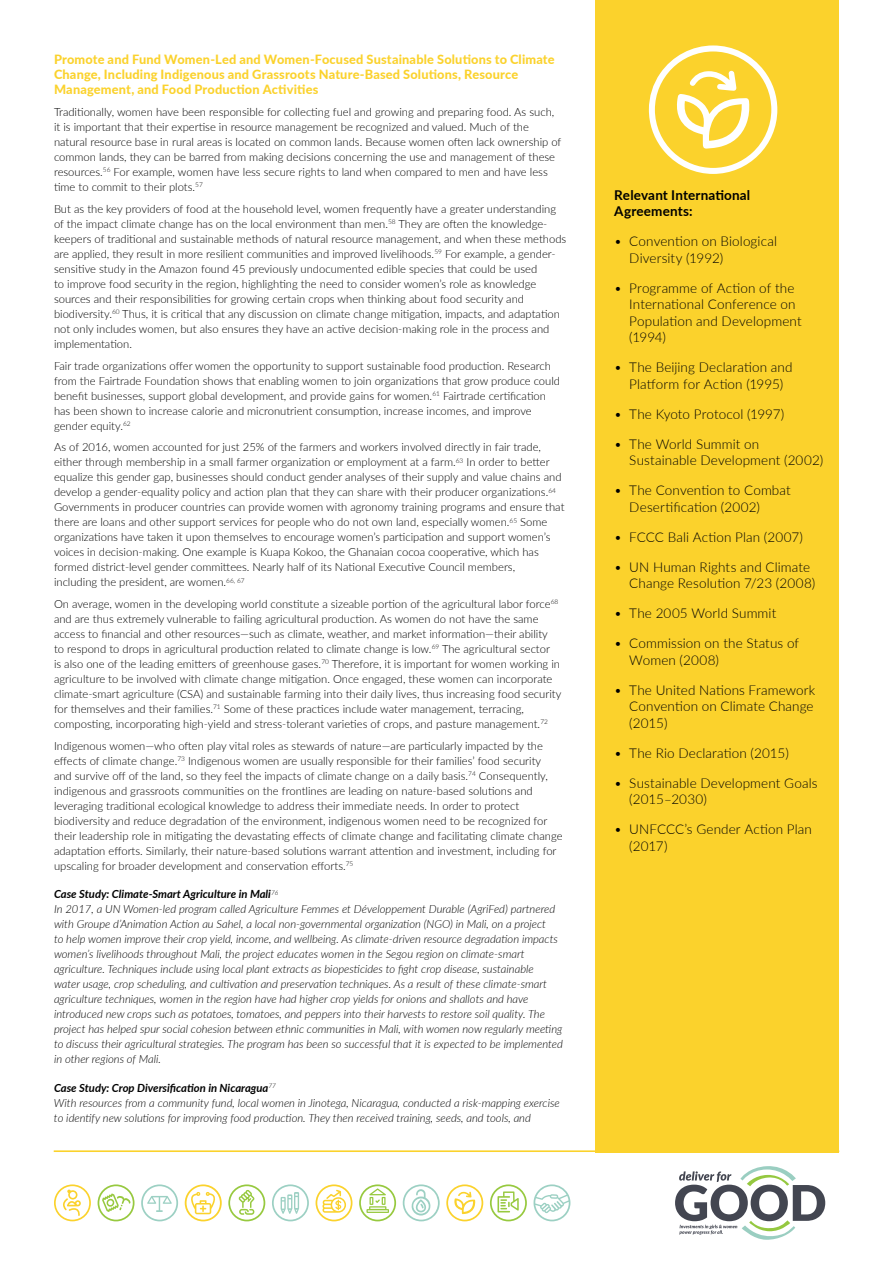
<style>
.page{position:relative;width:893px;height:1263px;background:#fff}
.page>*{position:absolute;margin:0;border:0;box-sizing:border-box;transform-origin:0 0}
.t1{font:300 13.5px/16.5px "Lato";letter-spacing:.01em;color:#000}
.t2{font:700 13.5px/16.5px "Lato";letter-spacing:.01em;color:#000}
.t3{font:800 12.75px/15px "Lato";letter-spacing:.015em;color:#fbd22c}
.t4{font:300 11.25px/15px "Lato";color:#000}
.t5{font:italic 300 11.25px/15px "Lato";color:#000}
.s1{font-weight:700}
</style>
<div class="page">
<hr style="left:54px;top:1150px;width:785px;height:2px;background:#fbd22c">
<div style="left:595px;top:0;width:244px;height:1152px;background:#fbd22c"></div>
<svg style="left:141px;top:1184px;width:37px;height:37px"></svg>
<svg style="left:98px;top:1184px;width:37px;height:37px"></svg>
<svg style="left:228px;top:1184px;width:37px;height:37px"></svg>
<svg style="left:359px;top:1184px;width:37px;height:37px"></svg>
<svg style="left:54px;top:1184px;width:37px;height:37px"></svg>
<svg style="left:490px;top:1184px;width:37px;height:37px"></svg>
<svg style="left:533px;top:1184px;width:37px;height:37px"></svg>
<svg style="left:272px;top:1184px;width:37px;height:37px"></svg>
<svg style="left:403px;top:1184px;width:37px;height:37px"></svg>
<svg style="left:446px;top:1184px;width:37px;height:37px"></svg>
<svg style="left:185px;top:1184px;width:37px;height:37px"></svg>
<svg style="left:316px;top:1184px;width:36px;height:37px"></svg>
<svg style="left:675px;top:1166px;width:150px;height:74px"></svg>
<svg style="left:649px;top:45px;width:128px;height:129px"></svg>
<p class="t3" style="left:54px;top:52px;width:502px">Promote and Fund Women-Led and Women-Focused Sustainable Solutions to Climate<br>Change, Including Indigenous and Grassroots Nature-Based Solutions, Resource<br>Management, and Food Production Activities</p>
<p class="t4" style="left:54px;top:104px;width:509px">Traditionally, women have been responsible for collecting fuel and growing and preparing food. As such, it is important that their expertise in resource management be recognized and valued. Much of the natural resource base in rural areas is located on common lands. Because women often lack ownership of common lands, they can be barred from making decisions concerning the use and management of these resources.<sup>56</sup> For example, women have less secure rights to land when compared to men and have less time to commit to their plots.<sup>57</sup></p>
<p class="t4" style="left:54px;top:201px;width:514px">But as the key providers of food at the household level, women frequently have a greater understanding of the impact climate change has on the local environment than men.<sup>58</sup> They are often the knowledge&shy;keepers of traditional and sustainable methods of natural resource management, and when these methods are applied, they result in more resilient communities and improved livelihoods.<sup>59</sup> For example, a gender&shy;sensitive study in the Amazon found 45 previously undocumented edible species that could be used<br>to improve food security in the region, highlighting the need to consider women’s role as knowledge sources and their responsibilities for growing certain crops when thinking about food security and biodiversity.<sup>60</sup> Thus, it is critical that any discussion on climate change mitigation, impacts, and adaptation not only includes women, but also ensures they have an active decision-making role in the process and implementation.</p>
<p class="t4" style="left:54px;top:358px;width:508px">Fair trade organizations offer women the opportunity to support sustainable food production. Research from the Fairtrade Foundation shows that enabling women to join organizations that grow produce could benefit businesses, support global development, and provide gains for women.<sup>61</sup> Fairtrade certification has been shown to increase calorie and micronutrient consumption, increase incomes, and improve gender equity.<sup>62</sup></p>
<p class="t4" style="left:54px;top:439px;width:512px">As of 2016, women accounted for just 25% of the farmers and workers involved directly in fair trade, either through membership in a small farmer organization or employment at a farm.<sup>63</sup> In order to better equalize this gender gap, businesses should conduct gender analyses of their supply and value chains and develop a gender-equality policy and action plan that they can share with their producer organizations.<sup>64<br></sup>Governments in producer countries can provide women with agronomy training programs and ensure that there are loans and other support services for people who do not own land, especially women.<sup>65</sup> Some organizations have taken it upon themselves to encourage women’s participation and support women’s voices in decision-making. One example is Kuapa Kokoo, the Ghanaian cocoa cooperative, which has formed district-level gender committees. Nearly half of its National Executive Council members,<br>including the president, are women.<sup>66,</sup> <sup>67</sup></p>
<p class="t4" style="left:54px;top:596px;width:509px">On average, women in the developing world constitute a sizeable portion of the agricultural labor force<sup>68 </sup>and are thus extremely vulnerable to failing agricultural production. As women do not have the same access to financial and other resources—such as climate, weather, and market information—their ability<br>to respond to drops in agricultural production related to climate change is low.<sup>69</sup> The agricultural sector<br>is also one of the leading emitters of greenhouse gases.<sup>70</sup> Therefore, it is important for women working in agriculture to be involved with climate change mitigation. Once engaged, these women can incorporate climate-smart agriculture (CSA) and sustainable farming into their daily lives, thus increasing food security for themselves and their families.<sup>71</sup> Some of these practices include water management, terracing, composting, incorporating high-yield and stress-tolerant varieties of crops, and pasture management.<sup>72</sup></p>
<p class="t4" style="left:54px;top:738px;width:510px">Indigenous women—who often play vital roles as stewards of nature—are particularly impacted by the effects of climate change.<sup>73</sup> Indigenous women are usually responsible for their families’ food security<br>and survive off of the land, so they feel the impacts of climate change on a daily basis.<sup>74</sup> Consequently, indigenous and grassroots communities on the frontlines are leading on nature-based solutions and leveraging traditional ecological knowledge to address their immediate needs. In order to protect biodiversity and reduce degradation of the environment, indigenous women need to be recognized for their leadership role in mitigating the devastating effects of climate change and facilitating climate change adaptation efforts. Similarly, their nature-based solutions warrant attention and investment, including for upscaling for broader development and conservation efforts.<sup>75</sup></p>
<p class="t5" style="left:54px;top:886px;width:510px"><span class="s1">Case Study: Climate-Smart Agriculture in Mali</span><sup>76<br></sup>In 2017, a UN Women-led program called Agriculture Femmes et Développement Durable (AgriFed) partnered with Groupe d’Animation Action au Sahel, a local non-governmental organization (NGO) in Mali, on a project<br>to help women improve their crop yield, income, and wellbeing. As climate-driven resource degradation impacts women’s livelihoods throughout Mali, the project educates women in the Segou region on climate-smart agriculture. Techniques include using local plant extracts as biopesticides to fight crop disease, sustainable<br>water usage, crop scheduling, and cultivation and preservation techniques. As a result of these climate-smart agriculture techniques, women in the region have had higher crop yields for onions and shallots and have introduced new crops such as potatoes, tomatoes, and peppers into their harvests to restore soil quality. The project has helped spur social cohesion between ethnic communities in Mali, with women now regularly meeting to discuss their agricultural strategies. The program has been so successful that it is expected to be implemented in other regions of Mali.</p>
<p class="t5" style="left:54px;top:1080px;width:507px"><span class="s1">Case Study: Crop Diversification in Nicaragua</span><sup>77<br></sup>With resources from a community fund, local women in Jinotega, Nicaragua, conducted a risk-mapping exercise to identify new solutions for improving food production. They then received training, seeds, and tools, and</p>
<p class="t2" style="left:614px;top:186px;width:137px">Relevant International<br>Agreements:</p>
<p class="t1" style="left:629px;top:233px;width:149px;text-indent:-15px">• Convention on Biological<br>Diversity (1992)</p>
<p class="t1" style="left:629px;top:279px;width:174px;text-indent:-15px">• Programme of Action of the<br>International Conference on<br>Population and Development (1994)</p>
<p class="t1" style="left:614px;top:359px;width:180px;text-align:center">• The Beijing Declaration and<br>Platform for Action (1995)</p>
<p class="t1" style="left:614px;top:405px;width:172px">• The Kyoto Protocol (1997)</p>
<p class="t1" style="left:629px;top:435px;width:195px;text-indent:-15px">• The World Summit on<br>Sustainable Development (2002)</p>
<p class="t1" style="left:629px;top:482px;width:163px;text-indent:-15px">• The Convention to Combat<br>Desertification (2002)</p>
<p class="t1" style="left:614px;top:528px;width:190px">• FCCC Bali Action Plan (2007)</p>
<p class="t1" style="left:629px;top:558px;width:188px;text-indent:-15px">• UN Human Rights and Climate<br>Change Resolution 7/23 (2008)</p>
<p class="t1" style="left:614px;top:605px;width:163px">• The 2005 World Summit</p>
<p class="t1" style="left:629px;top:635px;width:171px;text-indent:-15px">• Commission on the Status of<br>Women (2008)</p>
<p class="t1" style="left:629px;top:681px;width:188px;text-indent:-15px">• The United Nations Framework<br>Convention on Climate Change (2015)</p>
<p class="t1" style="left:614px;top:744px;width:176px">• The Rio Declaration (2015)</p>
<p class="t1" style="left:629px;top:774px;width:190px;text-indent:-15px">• Sustainable Development Goals (2015–2030)</p>
<p class="t1" style="left:629px;top:821px;width:184px;text-indent:-15px">• UNFCCC’s Gender Action Plan (2017)</p>
</div>
